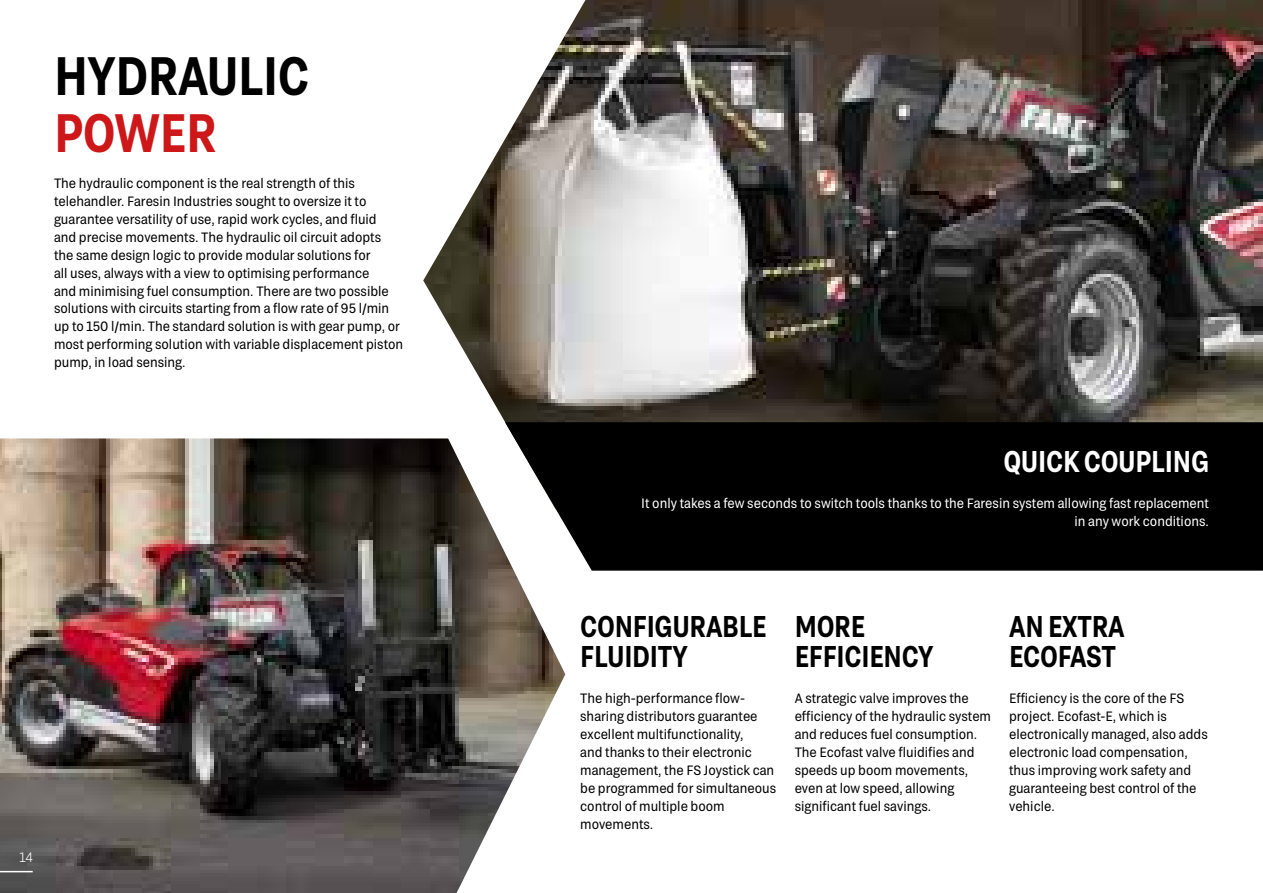
<style>
.page{position:relative;width:1263px;height:893px;background:#fff}
.page>*{position:absolute;margin:0;border:0;box-sizing:border-box;transform-origin:0 0}
.t1{font:600 54px "Grtsk Exa";letter-spacing:-.01em;color:#000;scale:.9 1}
.t2{font:600 54px "Grtsk Exa";letter-spacing:-.01em;color:#cd1719;scale:.9 1}
.t3{font:600 30px/30px "Grtsk Exa";letter-spacing:-.01em;color:#000;scale:.88 1}
.t4{font:600 30px "Grtsk Exa";letter-spacing:-.01em;color:#fff;scale:.88 1}
.t5{font:13.5px/18px "Grtsk Exa";color:#000}
.t6{font:13.5px/18px "Grtsk Exa";color:#fff;text-align:right}
.t7{font:300 13.5px "Grtsk Exa";color:#fff}
</style>
<div class="page">
<img style="left:423px;top:0;width:840px;height:422px">
<img style="left:0;top:438px;width:565px;height:455px">
<div style="left:505px;top:422px;width:758px;height:149px;background:#000"></div>
<hr style="left:0;top:871px;width:33px;height:1px;background:#fff">
<h1 class="t1" style="left:54px;top:42px;width:285px">HYDRAULIC</h1>
<h1 class="t2" style="left:54px;top:99px;width:182px">POWER</h1>
<p class="t5" style="left:54px;top:173px;width:351px">The hydraulic component is the real strength of this telehandler. Faresin Industries sought to oversize it to guarantee versatility of use, rapid work cycles, and fluid<br>and precise movements. The hydraulic oil circuit adopts the same design logic to provide modular solutions for<br>all uses, always with a view to optimising performance<br>and minimising fuel consumption. There are two possible solutions with circuits starting from a flow rate of 95 l/min up to 150 l/min. The standard solution is with gear pump, or most performing solution with variable displacement piston pump, in load sensing.</p>
<p class="t7" style="left:19px;top:849px;width:15px">14</p>
<h2 class="t4" style="left:1003px;top:442px;width:235px">QUICK COUPLING</h2>
<p class="t6" style="left:641px;top:493px;width:569px">It only takes a few seconds to switch tools thanks to the Faresin system allowing fast replacement in any work conditions.</p>
<h2 class="t3" style="left:580px;top:610px;width:214px">CONFIGURABLE<br>FLUIDITY</h2>
<p class="t5" style="left:580px;top:689px;width:197px">The high-performance flow&shy;sharing distributors guarantee excellent multifunctionality,<br>and thanks to their electronic management, the FS Joystick can be programmed for simultaneous control of multiple boom movements.</p>
<h2 class="t3" style="left:795px;top:610px;width:159px">MORE<br>EFFICIENCY</h2>
<p class="t5" style="left:795px;top:689px;width:198px">A strategic valve improves the efficiency of the hydraulic system and reduces fuel consumption.<br>The Ecofast valve fluidifies and speeds up boom movements, even at low speed, allowing significant fuel savings.</p>
<h2 class="t3" style="left:1009px;top:610px;width:133px">AN EXTRA<br>ECOFAST</h2>
<p class="t5" style="left:1009px;top:689px;width:200px">Efficiency is the core of the FS project. Ecofast-E, which is electronically managed, also adds electronic load compensation, thus improving work safety and guaranteeing best control of the vehicle.</p>
</div>
